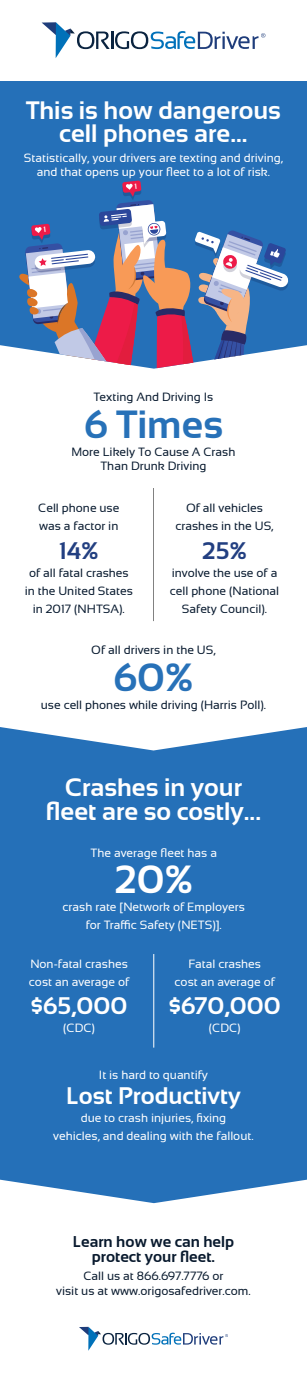
<style>
.page{position:relative;width:307px;height:1382px;background:#fff}
.page>*{position:absolute;margin:0;border:0;box-sizing:border-box;transform-origin:0 0}
.t1{font:700 39.3px "Sansation";color:#2771b8}
.t2{font:700 39.3px "Sansation";color:#fff}
.t3{font:700 25.25px/23.2px "Sansation";color:#fff;text-align:center}
.t4{font:700 24px "Sansation";color:#fff}
.t5{font:700 24px "Sansation";color:#223f81}
.t6{font:700 15.7px/15px "Sansation";color:#091a2e;text-align:center}
.t7{font:700 15.7px "Sansation";color:#fff}
.t8{font:12px/18px "Sansation";color:#fff;text-align:center}
.t9{font:12px/18px "Sansation";color:#081a2f;text-align:center}
.t10{font:12px/14.4px "Sansation";color:#091a2e;text-align:center}
</style>
<div class="page">
<svg style="left:0;top:727px;width:307px;height:160px;background:#347abd"></svg>
<div style="left:0;top:887px;width:307px;height:128px;background:#2570b8"></div>
<div style="left:0;top:1015px;width:307px;height:188px;background:#2570b8"></div>
<hr style="left:153px;top:954px;width:1px;height:93px;background:#fff">
<div style="left:0;top:80px;width:307px;height:56px;background:#2570b8"></div>
<div style="left:0;top:136px;width:307px;height:212px;background:#2570b8"></div>
<svg style="left:42px;top:22px;width:223px;height:36px"></svg>
<svg style="left:79px;top:1326px;width:149px;height:24px"></svg>
<svg style="left:19px;top:180px;width:270px;height:189px;background:#7584ae"></svg>
<h3 class="t7" style="left:35px;top:95px;width:238px">The results speak for themselves.</h3>
<p class="t8" style="left:77px;top:130px;width:154px">ORIGOSafeDriver customer.</p>
<h2 class="t3" style="left:26px;top:98px;width:256px">This is how dangerous cell phones are...</h2>
<p class="t8" style="left:24px;top:150px;width:260px;line-height:14.4px">Statistically, your drivers are texting and driving, and that opens up your fleet to a lot of risk.</p>
<p class="t9" style="left:93px;top:388px;width:121px">Texting And Driving Is</p>
<h1 class="t1" style="left:84px;top:402px;width:140px">6 Times</h1>
<p class="t9" style="left:71px;top:444px;width:165px;line-height:14.4px">More Likely To Cause A Crash<br>Than Drunk Driving</p>
<p class="t9" style="left:38px;top:499px;width:83px;text-align:left">Cell phone use was a factor in</p>
<h3 class="t5" style="left:59px;top:537px;width:41px">14%</h3>
<p class="t9" style="left:25px;top:563px;width:109px">of all fatal crashes in the United States in 2017 (NHTSA).</p>
<p class="t9" style="left:175px;top:499px;width:99px">Of all vehicles crashes in the US,</p>
<h3 class="t5" style="left:202px;top:537px;width:47px">25%</h3>
<p class="t9" style="left:170px;top:563px;width:111px">involve the use of a cell phone (National<br>Safety Council).</p>
<p class="t9" style="left:91px;top:641px;width:126px">Of all drivers in the US,</p>
<h1 class="t1" style="left:113px;top:655px;width:82px">60%</h1>
<p class="t9" style="left:41px;top:696px;width:226px">use cell phones while driving (Harris Poll).</p>
<h2 class="t3" style="left:46px;top:776px;width:216px">Crashes in your fleet are so costly...</h2>
<p class="t8" style="left:90px;top:843px;width:128px">The average fleet has a</p>
<h1 class="t2" style="left:114px;top:857px;width:81px">20%</h1>
<p class="t8" style="left:62px;top:898px;width:184px">crash rate [Network of Employers for Traffic Safety (NETS)].</p>
<p class="t8" style="left:29px;top:954px;width:102px;text-align:left">Non-fatal crashes cost an average of</p>
<h3 class="t4" style="left:31px;top:992px;width:98px">$65,000</h3>
<p class="t8" style="left:63px;top:1019px;width:33px">(CDC)</p>
<p class="t8" style="left:174px;top:954px;width:102px">Fatal crashes<br>cost an average of</p>
<h3 class="t4" style="left:169px;top:992px;width:113px">$670,000</h3>
<p class="t8" style="left:208px;top:1019px;width:33px">(CDC)</p>
<p class="t8" style="left:99px;top:1065px;width:111px">It is hard to quantify</p>
<h3 class="t4" style="left:66px;top:1082px;width:176px">Lost Productivty</h3>
<p class="t8" style="left:53px;top:1108px;width:202px">due to crash injuries, fixing<br>vehicles, and dealing with the fallout.</p>
<h3 class="t6" style="left:73px;top:1234px;width:163px">Learn how we can help protect your fleet.</h3>
<p class="t10" style="left:56px;top:1269px;width:196px">Call us at 866.697.7776 or<br>visit us at www.origosafedriver.com.</p>
</div>
